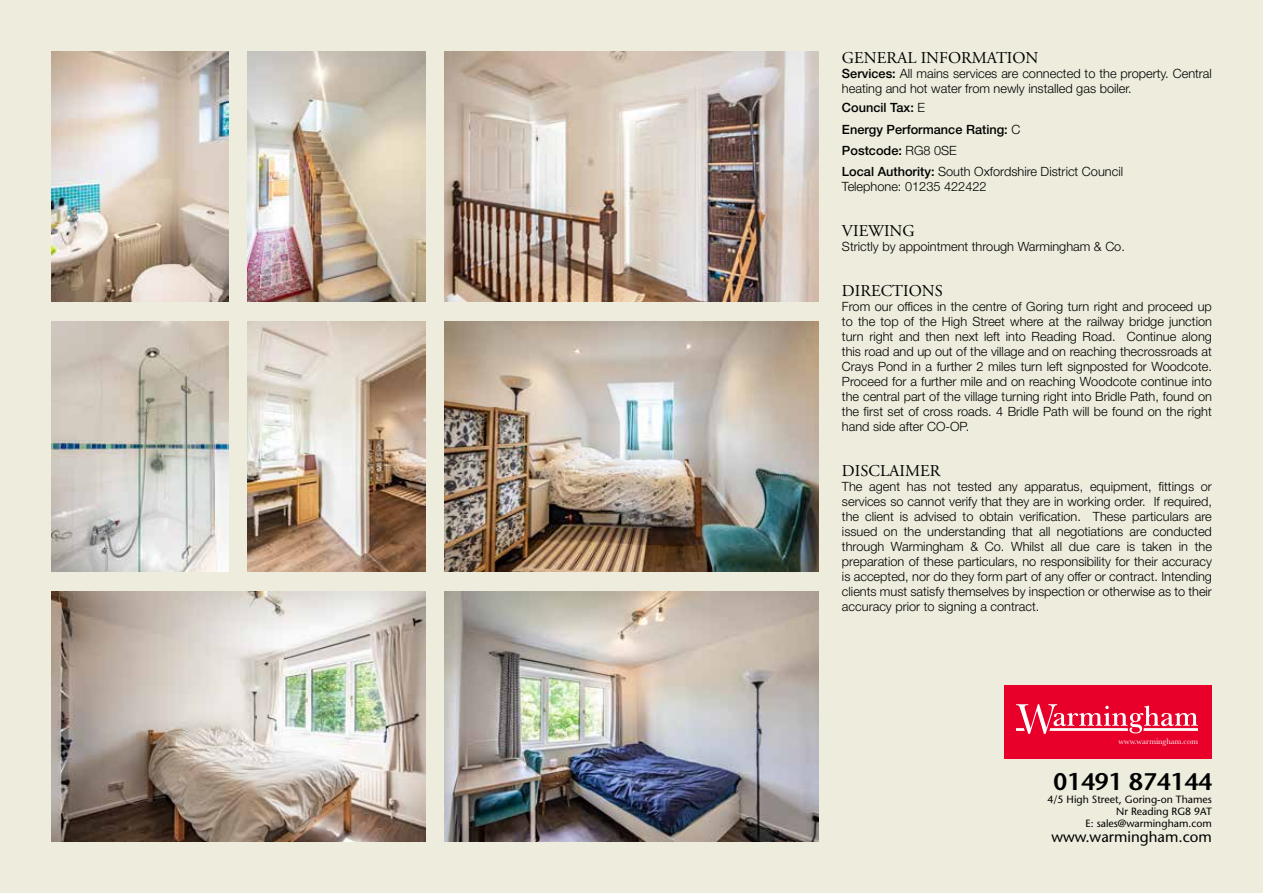
<style>
.page{position:relative;width:1263px;height:893px;background:#edecdd}
.page>*{position:absolute;margin:0;border:0;box-sizing:border-box;transform-origin:0 0}
.t1{font:600 24px "Stone Sans";color:#000}
.t2{font:16.5px "Adobe Garamond Pro";color:#000}
.t3{font:15px "Stone Sans";color:#000}
.t4{font:300 12.75px/15px "Helvetica Neue LT Std";color:#000;text-align:justify}
.t5{font:500 12.75px/21.5px "Helvetica Neue LT Std";color:#000}
.t6{font:10.5px/12px "Stone Sans";color:#000;text-align:right}
.t7{font:8.4px "Baskerville";color:#fff}
.s1{font-weight:500}
.s2{font-weight:300}
</style>
<div class="page">
<div style="left:1005px;top:685px;width:207px;height:74px;background:#e8002a"></div>
<svg style="left:1016px;top:704px;width:182px;height:30px"></svg>
<img style="left:444px;top:321px;width:375px;height:251px">
<img style="left:444px;top:51px;width:375px;height:251px">
<img style="left:51px;top:591px;width:374px;height:251px">
<img style="left:51px;top:51px;width:178px;height:251px">
<img style="left:444px;top:591px;width:375px;height:251px">
<img style="left:248px;top:51px;width:177px;height:251px">
<img style="left:51px;top:321px;width:178px;height:251px">
<img style="left:248px;top:321px;width:177px;height:251px">
<p class="t2" style="left:842px;top:48px;width:198px">GENERAL INFORMATION</p>
<p class="t4" style="left:842px;top:66px;width:371px"><span class="s1">Services:</span> All mains services are connected to the property. Central heating and hot water from newly installed gas boiler.</p>
<p class="t5" style="left:842px;top:97px;width:283px">Council Tax: <span class="s2">E<br></span>Energy Performance Rating: <span class="s2">C<br></span>Postcode: <span class="s2">RG8 0SE<br></span>Local Authority: <span class="s2">South Oxfordshire District Council</span></p>
<p class="t4" style="left:842px;top:179px;width:146px">Telephone: 01235 422422</p>
<p class="t2" style="left:842px;top:221px;width:74px">VIEWING</p>
<p class="t4" style="left:842px;top:239px;width:284px">Strictly by appointment through Warmingham &amp; Co.</p>
<p class="t2" style="left:842px;top:281px;width:102px">DIRECTIONS</p>
<p class="t4" style="left:842px;top:299px;width:371px">From our offices in the centre of Goring turn right and proceed up to the top of the High Street where at the railway bridge junction turn right and then next left into Reading Road. Continue along this road and up out of the village and on reaching thecrossroads at Crays Pond in a further 2 miles turn left signposted for Woodcote.<br>Proceed for a further mile and on reaching Woodcote continue into the central part of the village turning right into Bridle Path, found on the first set of cross roads. 4 Bridle Path will be found on the right hand side after CO-OP.</p>
<p class="t2" style="left:842px;top:461px;width:100px">DISCLAIMER</p>
<p class="t4" style="left:842px;top:478px;width:371px">The agent has not tested any apparatus, equipment, fittings or services so cannot verify that they are in working order. If required, the client is advised to obtain verification. These particulars are issued on the understanding that all negotiations are conducted through Warmingham &amp; Co. Whilst all due care is taken in the preparation of these particulars, no responsibility for their accuracy is accepted, nor do they form part of any offer or contract. Intending clients must satisfy themselves by inspection or otherwise as to their accuracy prior to signing a contract.</p>
<p class="t7" style="left:1118px;top:736px;width:81px">www.warmingham.com</p>
<h1 class="t1" style="left:1053px;top:767px;width:160px">01491 874144</h1>
<p class="t6" style="left:1047px;top:793px;width:166px">4/5 High Street, Goring-on Thames<br>Nr Reading RG8 9AT<br>E: sales@warmingham.com</p>
<p class="t3" style="left:1051px;top:828px;width:162px">www.warmingham.com</p>
</div>
